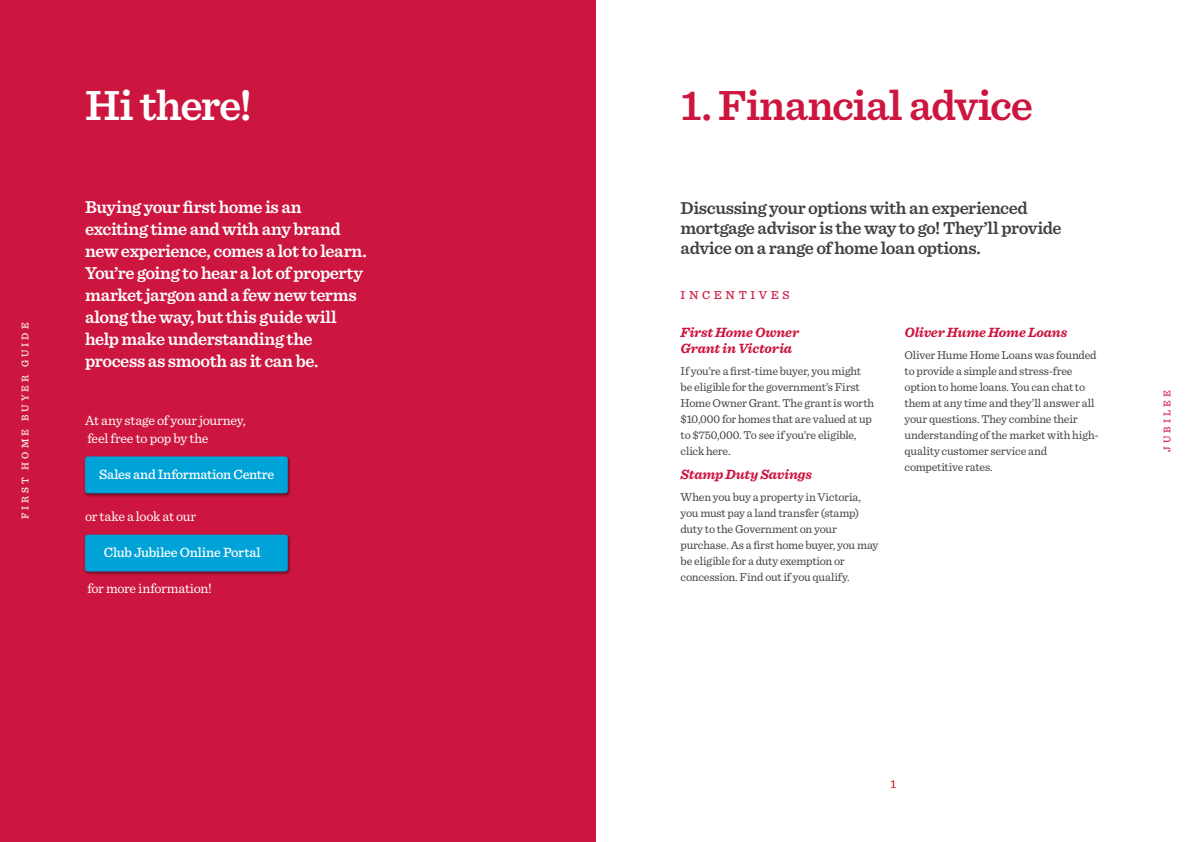
<style>
.page{position:relative;width:1191px;height:842px;background:#fff}
.page>*{position:absolute;margin:0;border:0;box-sizing:border-box;transform-origin:0 0}
.t1{font:600 44px "Sentinel";letter-spacing:-.025em;color:#cd163f}
.t2{font:600 44px "Sentinel";letter-spacing:-.03em;color:#fff}
.t3{font:600 18px/22px "Sentinel";letter-spacing:-.02em;color:#fff}
.t4{font:600 18px/20px "Sentinel";letter-spacing:-.025em;color:#414042}
.t5{font:14px/18px "Sentinel";letter-spacing:-.02em;color:#fff}
.t6{font:italic 700 14px/16px "Sentinel";letter-spacing:-.015em;color:#cd163f}
.t7{font:500 14px "Sentinel";letter-spacing:-.015em;color:#fff}
.t8{font:12px/16px "Sentinel";letter-spacing:-.02em;color:#414042}
.t9{font:500 12px "Sentinel";letter-spacing:.3em;color:#cd163f}
.t10{font:500 12px "Sentinel";color:#d2232a}
.t11{font:500 10px "Sentinel";letter-spacing:.3em;color:#fff}
.t12{font:500 10px "Sentinel";letter-spacing:.3em;color:#cd163f}
</style>
<div class="page">
<div style="left:0;top:0;width:595px;height:842px;background:#cd163f"></div>
<div style="left:84px;top:455px;width:208px;height:42px;background:#000;opacity:.5"></div>
<div style="left:85px;top:456px;width:203px;height:37px;background:#00a3d8;border-radius:3px"></div>
<div style="left:84px;top:533px;width:208px;height:42px;background:#000;opacity:.5"></div>
<div style="left:85px;top:535px;width:203px;height:36px;background:#00a3d8;border-radius:3px"></div>
<p class="t11" style="left:17px;top:519px;width:198px;rotate:-90deg">FIRST HOME BUYER GUIDE</p>
<h1 class="t2" style="left:85px;top:72px;width:169px">Hi there!</h1>
<h1 class="t1" style="left:680px;top:72px;width:354px">1. Financial advice</h1>
<p class="t3" style="left:85px;top:195px;width:283px">Buying your first home is an exciting time and with any brand new experience, comes a lot to learn.<br>You’re going to hear a lot of property market jargon and a few new terms along the way, but this guide will help make understanding the process as smooth as it can be.</p>
<h2 class="t4" style="left:680px;top:197px;width:383px">Discussing your options with an experienced mortgage advisor is the way to go! They’ll provide advice on a range of home loan options.</h2>
<p class="t9" style="left:680px;top:285px;width:110px">INCENTIVES</p>
<p class="t6" style="left:680px;top:324px;width:120px">First Home Owner<br>Grant in Victoria</p>
<p class="t8" style="left:680px;top:362px;width:195px">If you’re a first-time buyer, you might be eligible for the government’s First Home Owner Grant. The grant is worth $10,000 for homes that are valued at up to $750,000. To see if you’re eligible, click here.</p>
<p class="t6" style="left:680px;top:466px;width:133px">Stamp Duty Savings</p>
<p class="t8" style="left:680px;top:488px;width:199px">When you buy a property in Victoria, you must pay a land transfer (stamp) duty to the Government on your purchase. As a first home buyer, you may be eligible for a duty exemption or concession. Find out if you qualify.</p>
<p class="t6" style="left:904px;top:324px;width:164px">Oliver Hume Home Loans</p>
<p class="t8" style="left:904px;top:346px;width:196px">Oliver Hume Home Loans was founded to provide a simple and stress-free option to home loans. You can chat to them at any time and they’ll answer all your questions. They combine their understanding of the market with high&shy;quality customer service and competitive rates.</p>
<p class="t5" style="left:85px;top:411px;width:162px">At any stage of your journey, feel free to pop by the</p>
<p class="t7" style="left:99px;top:464px;width:177px">Sales and Information Centre</p>
<p class="t5" style="left:85px;top:507px;width:112px">or take a look at our</p>
<p class="t7" style="left:104px;top:542px;width:158px">Club Jubilee Online Portal</p>
<p class="t5" style="left:87px;top:579px;width:126px">for more information!</p>
<p class="t12" style="left:1159px;top:452px;width:63px;rotate:-90deg">JUBILEE</p>
<p class="t10" style="left:890px;top:775px;width:7px">1</p>
</div>
